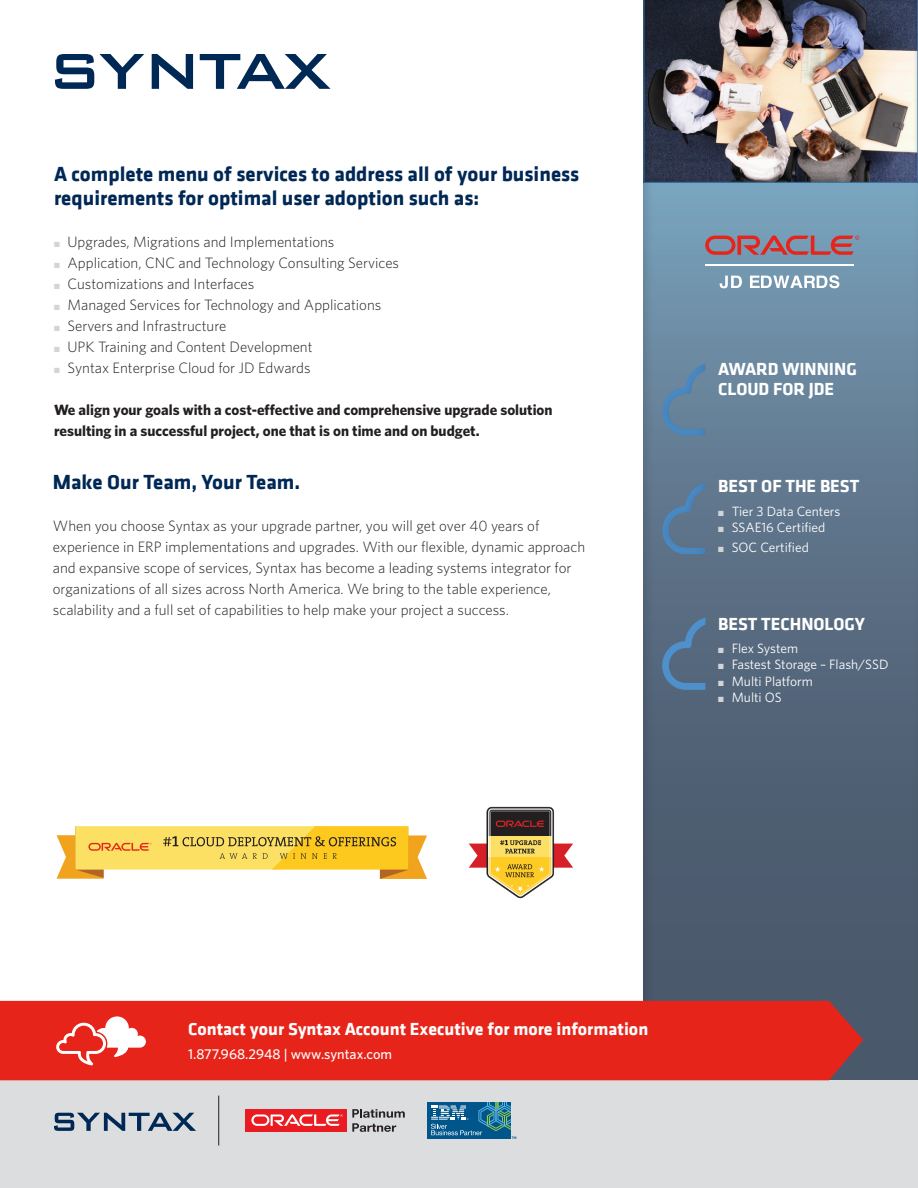
<style>
.page{position:relative;width:918px;height:1188px;background:#fff}
.page>*{position:absolute;margin:0;border:0;box-sizing:border-box;transform-origin:0 0}
._2C_body{font:700 21px/24px "Klavika CH";color:#002855}
._2C_body-2{font:700 18px/19.5px "Klavika CH";color:#fff}
._2C_body-3{font:300 15px/21px "Whitney HTF";color:#231f20}
._2C_body-4{font:700 15px/21px "Whitney HTF";color:#231f20}
.t1{font:500 14.25px "Whitney HTF";color:#fff}
.t2{font:13.5px "Whitney HTF";color:#fff}
.s1{color:#d3d4d6}
</style>
<div class="page">
<div style="left:641px;top:0;width:277px;height:1188px;background:#231f20;opacity:.15"></div>
<div style="left:643px;top:0;width:275px;height:185px;background:#231f20;opacity:.4"></div>
<div style="left:661px;top:480px;width:47px;height:75px;background:#231f20;opacity:.15"></div>
<div style="left:661px;top:361px;width:47px;height:75px;background:#231f20;opacity:.15"></div>
<svg style="left:662px;top:618px;width:43px;height:72px;background:#537291"></svg>
<div style="left:0;top:1080px;width:918px;height:108px;background:#dcdddf"></div>
<div style="left:0;top:1001px;width:863px;height:79px;background:#e72419"></div>
<svg style="left:56px;top:1016px;width:90px;height:49px"></svg>
<svg style="left:54px;top:1113px;width:142px;height:18px"></svg>
<hr style="left:218px;top:1096px;width:1px;height:50px;background:#231f20">
<div style="left:246px;top:1109px;width:101px;height:23px;background:#eb1c21"></div>
<svg style="left:251px;top:1114px;width:92px;height:12px"></svg>
<svg style="left:352px;top:1109px;width:53px;height:23px"></svg>
<div style="left:428px;top:1102px;width:83px;height:37px;background:#00558b"></div>
<svg style="left:431px;top:1102px;width:85px;height:37px"></svg>
<svg style="left:705px;top:235px;width:154px;height:20px;background:#a06d79"></svg>
<svg style="left:720px;top:276px;width:22px;height:12px"></svg>
<svg style="left:750px;top:275px;width:89px;height:13px"></svg>
<hr style="left:705px;top:264px;width:149px;height:2px;background:#fff">
<svg style="left:55px;top:54px;width:89px;height:35px"></svg>
<svg style="left:152px;top:54px;width:41px;height:35px"></svg>
<svg style="left:200px;top:54px;width:131px;height:35px"></svg>
<svg style="left:57px;top:826px;width:370px;height:53px"></svg>
<svg style="left:469px;top:807px;width:104px;height:91px"></svg>
<p class="_2C_body" style="left:54px;top:162px;width:527px">A complete menu of services to address all of your business requirements for optimal user adoption such as:</p>
<p class="_2C_body-3" style="left:54px;top:231px;width:282px"><span class="s1">■</span> Upgrades, Migrations and Implementations</p>
<p class="_2C_body-3" style="left:54px;top:252px;width:347px"><span class="s1">■</span> Application, CNC and Technology Consulting Services</p>
<p class="_2C_body-3" style="left:54px;top:273px;width:202px"><span class="s1">■</span> Customizations and Interfaces</p>
<p class="_2C_body-3" style="left:54px;top:294px;width:329px"><span class="s1">■</span> Managed Services for Technology and Applications</p>
<p class="_2C_body-3" style="left:54px;top:315px;width:174px"><span class="s1">■</span> Servers and Infrastructure</p>
<p class="_2C_body-3" style="left:54px;top:336px;width:260px"><span class="s1">■</span> UPK Training and Content Development</p>
<p class="_2C_body-3" style="left:54px;top:357px;width:258px"><span class="s1">■</span> Syntax Enterprise Cloud for JD Edwards</p>
<p class="_2C_body-4" style="left:54px;top:399px;width:500px">We align your goals with a cost-effective and comprehensive upgrade solution resulting in a successful project, one that is on time and on budget.</p>
<p class="_2C_body" style="left:53px;top:470px;width:249px">Make Our Team, Your Team.</p>
<p class="_2C_body-3" style="left:53px;top:515px;width:534px">When you choose Syntax as your upgrade partner, you will get over 40 years of experience in ERP implementations and upgrades. With our flexible, dynamic approach and expansive scope of services, Syntax has become a leading systems integrator for organizations of all sizes across North America. We bring to the table experience, scalability and a full set of capabilities to help make your project a success.</p>
<p class="_2C_body-2" style="left:718px;top:360px;width:140px">AWARD WINNING<br>CLOUD FOR JDE</p>
<p class="_2C_body-2" style="left:718px;top:477px;width:143px">BEST OF THE BEST</p>
<p class="t2" style="left:718px;top:503px;width:124px"><span class="s1">■</span> Tier 3 Data Centers</p>
<p class="t2" style="left:718px;top:519px;width:109px"><span class="s1">■</span> SSAE16 Certified</p>
<p class="t2" style="left:718px;top:539px;width:92px"><span class="s1">■</span> SOC Certified</p>
<p class="_2C_body-2" style="left:718px;top:614px;width:148px">BEST TECHNOLOGY</p>
<p class="t2" style="left:718px;top:640px;width:82px"><span class="s1">■</span> Flex System</p>
<p class="t2" style="left:718px;top:657px;width:172px"><span class="s1">■</span> Fastest Storage – Flash/SSD</p>
<p class="t2" style="left:718px;top:673px;width:96px"><span class="s1">■</span> Multi Platform</p>
<p class="t2" style="left:718px;top:690px;width:65px"><span class="s1">■</span> Multi OS</p>
<p class="_2C_body-2" style="left:188px;top:1019px;width:462px">Contact your Syntax Account Executive for more information</p>
<p class="t1" style="left:188px;top:1045px;width:206px">1.877.968.2948 | www.syntax.com</p>
</div>
